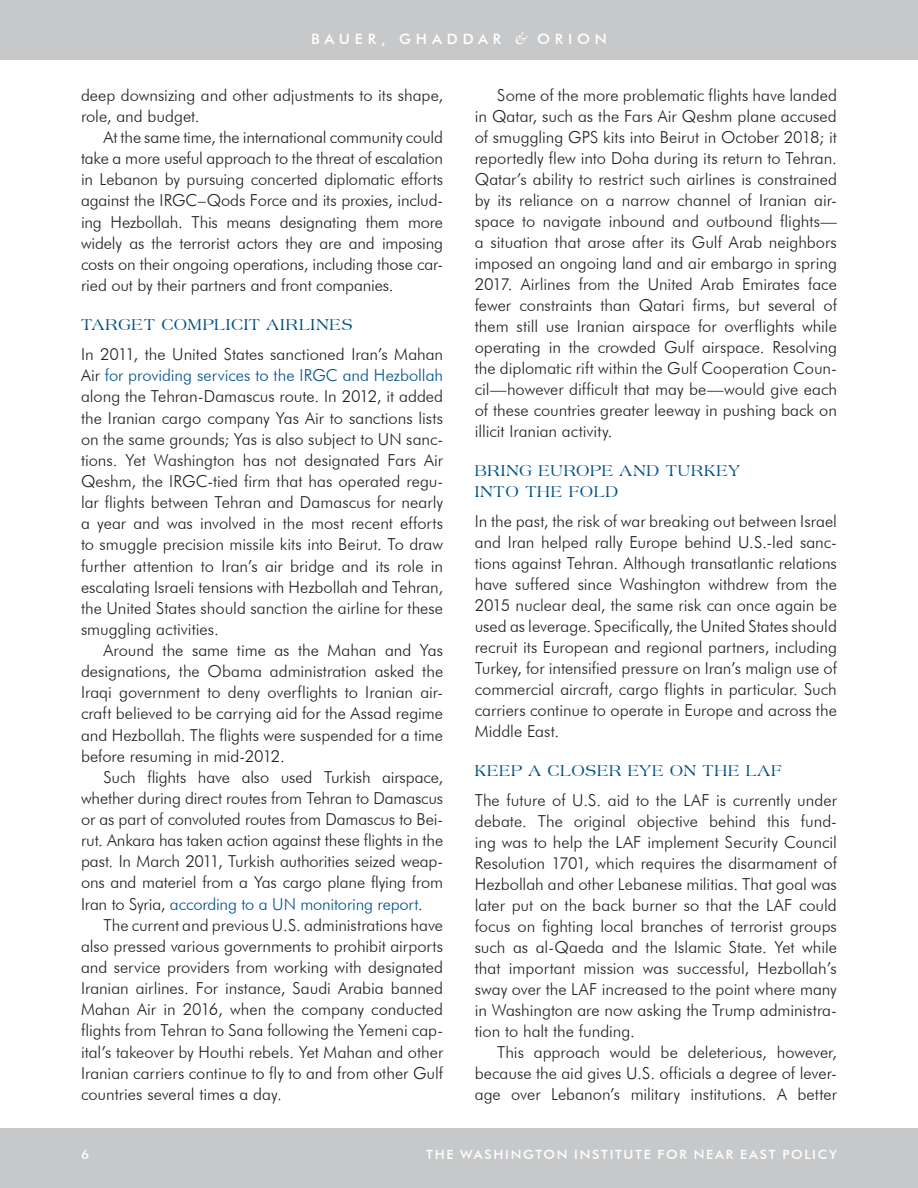
<style>
.page{position:relative;width:918px;height:1188px;background:#fff}
.page>*{position:absolute;margin:0;border:0;box-sizing:border-box;transform-origin:0 0}
.PN_Body{font:300 16.5px/21.1px "Futura BT";letter-spacing:-.005em;color:#231f20;text-align:justify}
.PN_Body_No_Indent{font:300 16.5px/21px "Futura BT";color:#231f20;text-align:justify}
.PN_Level_2{font:16.5px/21px "Americana BT";letter-spacing:.045em;color:#005187}
.t1{font:500 14.25px "Futura BT";letter-spacing:.325em;color:#fff;scale:1.05 1}
.t2{font:500 12.75px "Futura BT";letter-spacing:.125em;color:#fff;scale:1.05 1}
.s1{font-family:"Arno Pro Italic Display";font-weight:400;font-size:20.25px}
.s2{color:#005187}
</style>
<div class="page">
<div style="left:0;top:1129px;width:918px;height:59px;background:#c7c8ca"></div>
<div style="left:0;top:0;width:918px;height:60px;background:#c7c8ca"></div>
<p class="t1" style="left:311px;top:30px;width:283px">BAUER, GHADDAR <span class="s1">&amp;</span> ORION</p>
<p class="PN_Body" style="left:81px;top:84px;width:364px">deep downsizing and other adjustments to its shape, role, and budget.</p>
<p class="PN_Body" style="left:81px;top:126px;width:364px;text-indent:22px">At the same time, the international community could take a more useful approach to the threat of escalation in Lebanon by pursuing concerted diplomatic efforts against the IRGC–Qods Force and its proxies, includ&shy;ing Hezbollah. This means designating them more widely as the terrorist actors they are and imposing costs on their ongoing operations, including those car&shy;ried out by their partners and front companies.</p>
<p class="PN_Level_2" style="left:81px;top:314px;width:273px">TARGET COMPLICIT AIRLINES</p>
<p class="PN_Body_No_Indent" style="left:81px;top:344px;width:364px">In 2011, the United States sanctioned Iran’s Mahan Air <span class="s2">for providing services to the IRGC and Hezbollah </span>along the Tehran-Damascus route. In 2012, it added the Iranian cargo company Yas Air to sanctions lists on the same grounds; Yas is also subject to UN sanc&shy;tions. Yet Washington has not designated Fars Air Qeshm, the IRGC-tied firm that has operated regu&shy;lar flights between Tehran and Damascus for nearly a year and was involved in the most recent efforts to smuggle precision missile kits into Beirut. To draw further attention to Iran’s air bridge and its role in escalating Israeli tensions with Hezbollah and Tehran, the United States should sanction the airline for these smuggling activities.</p>
<p class="PN_Body" style="left:81px;top:639px;width:364px;text-indent:22px">Around the same time as the Mahan and Yas designations, the Obama administration asked the Iraqi government to deny overflights to Iranian air&shy;craft believed to be carrying aid for the Assad regime and Hezbollah. The flights were suspended for a time before resuming in mid-2012.</p>
<p class="PN_Body" style="left:81px;top:766px;width:364px;text-indent:22px">Such flights have also used Turkish airspace, whether during direct routes from Tehran to Damascus or as part of convoluted routes from Damascus to Bei&shy;rut. Ankara has taken action against these flights in the past. In March 2011, Turkish authorities seized weap&shy;ons and materiel from a Yas cargo plane flying from Iran to Syria, <span class="s2">according to a UN monitoring report</span>.</p>
<p class="PN_Body" style="left:81px;top:914px;width:364px;text-indent:22px">The current and previous U.S. administrations have also pressed various governments to prohibit airports and service providers from working with designated Iranian airlines. For instance, Saudi Arabia banned Mahan Air in 2016, when the company conducted flights from Tehran to Sana following the Yemeni cap&shy;ital’s takeover by Houthi rebels. Yet Mahan and other Iranian carriers continue to fly to and from other Gulf countries several times a day.</p>
<p class="PN_Body" style="left:475px;top:84px;width:364px;text-indent:22px">Some of the more problematic flights have landed in Qatar, such as the Fars Air Qeshm plane accused of smuggling GPS kits into Beirut in October 2018; it reportedly flew into Doha during its return to Tehran.<br>Qatar’s ability to restrict such airlines is constrained by its reliance on a narrow channel of Iranian air&shy;space to navigate inbound and outbound flights— a situation that arose after its Gulf Arab neighbors imposed an ongoing land and air embargo in spring 2017. Airlines from the United Arab Emirates face fewer constraints than Qatari firms, but several of them still use Iranian airspace for overflights while operating in the crowded Gulf airspace. Resolving the diplomatic rift within the Gulf Cooperation Coun&shy;cil—however difficult that may be—would give each of these countries greater leeway in pushing back on illicit Iranian activity.</p>
<p class="PN_Level_2" style="left:475px;top:460px;width:267px">BRING EUROPE AND TURKEY<br>INTO THE FOLD</p>
<p class="PN_Body_No_Indent" style="left:475px;top:510px;width:364px">In the past, the risk of war breaking out between Israel and Iran helped rally Europe behind U.S.-led sanc&shy;tions against Tehran. Although transatlantic relations have suffered since Washington withdrew from the 2015 nuclear deal, the same risk can once again be used as leverage. Specifically, the United States should recruit its European and regional partners, including Turkey, for intensified pressure on Iran’s malign use of commercial aircraft, cargo flights in particular. Such carriers continue to operate in Europe and across the Middle East.</p>
<p class="PN_Level_2" style="left:475px;top:760px;width:308px">KEEP A CLOSER EYE ON THE LAF</p>
<p class="PN_Body_No_Indent" style="left:475px;top:789px;width:364px">The future of U.S. aid to the LAF is currently under debate. The original objective behind this fund&shy;ing was to help the LAF implement Security Council Resolution 1701, which requires the disarmament of Hezbollah and other Lebanese militias. That goal was later put on the back burner so that the LAF could focus on fighting local branches of terrorist groups such as al-Qaeda and the Islamic State. Yet while that important mission was successful, Hezbollah’s sway over the LAF increased to the point where many in Washington are now asking the Trump administra&shy;tion to halt the funding.</p>
<p class="PN_Body" style="left:475px;top:1041px;width:364px;text-indent:22px">This approach would be deleterious, however, because the aid gives U.S. officials a degree of lever&shy;age over Lebanon’s military institutions. A better</p>
<p class="t2" style="left:81px;top:1147px;width:9px">6</p>
<p class="t2" style="left:426px;top:1147px;width:393px">THE WASHINGTON INSTITUTE FOR NEAR EAST POLICY</p>
</div>
